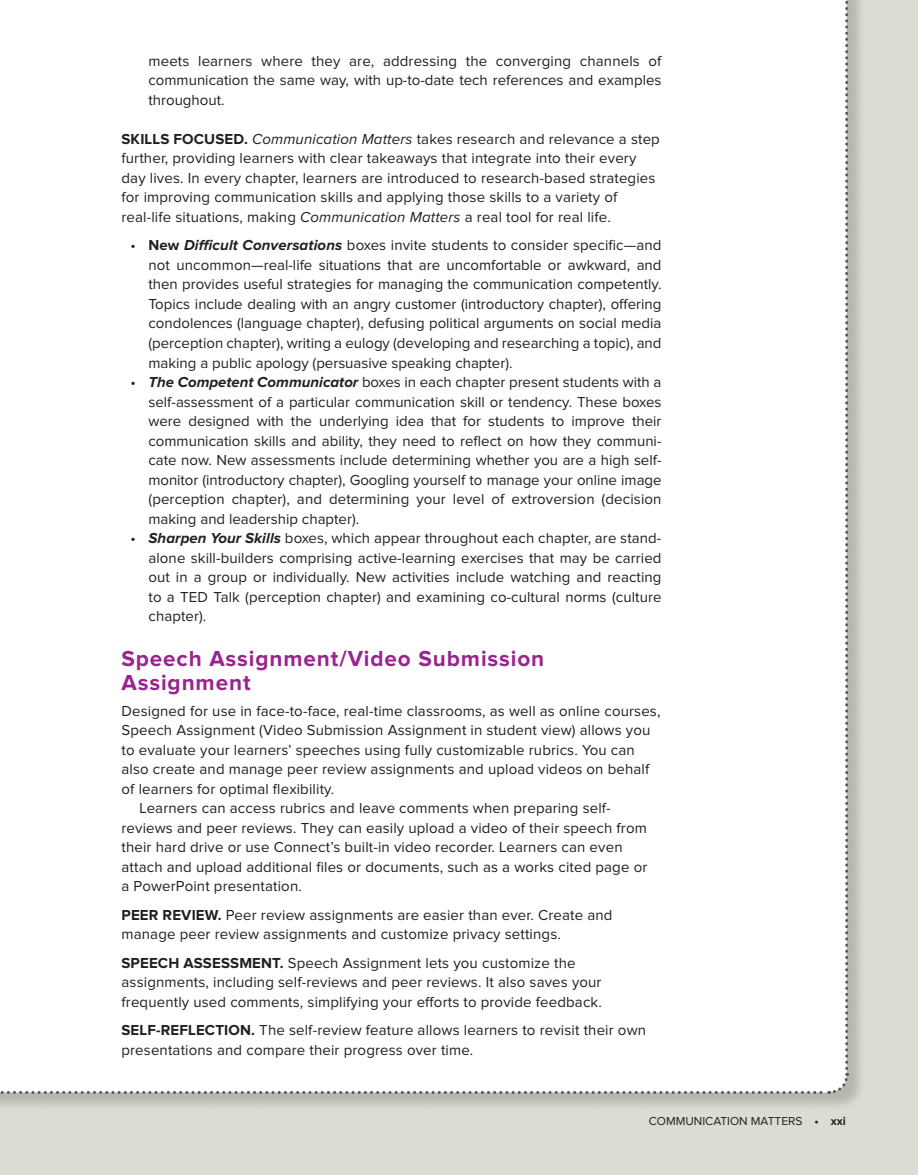
<style>
.page{position:relative;width:918px;height:1175px;background:#fff}
.page>*{position:absolute;margin:0;border:0;box-sizing:border-box;transform-origin:0 0}
.fwt_hb{font:700 22.5px/24px "Proxima Nova";letter-spacing:.04em;color:#99248e}
.fwt_ct{font:15px/19.5px "Proxima Nova";letter-spacing:.01em;color:#231f20}
.t1{font:12px "Proxima Nova";color:#231f20}
.s1{font-weight:700}
.s2{font-style:italic}
.s3{font-weight:700;font-style:italic}
</style>
<div class="page">
<div style="left:0;top:0;width:918px;height:1174px;background:#dcdcd2"></div>
<div style="left:0;top:0;width:866px;height:1112px;background:#231f20;opacity:.2"></div>
<div style="left:0;top:0;width:850px;height:1095px;background:#fff"></div>
<p class="fwt_ct" style="left:148px;top:51px;width:515px;text-align:justify">meets learners where they are, addressing the converging channels of communication the same way, with up-to-date tech references and examples throughout.</p>
<p class="fwt_ct" style="left:122px;top:129px;width:540px"><span class="s1">SKILLS FOCUSED.</span> <span class="s2">Communication Matters</span> takes research and relevance a step further, providing learners with clear takeaways that integrate into their every day lives. In every chapter, learners are introduced to research-based strategies for improving communication skills and applying those skills to a variety of real-life situations, making <span class="s2">Communication Matters</span> a real tool for real life.</p>
<p class="fwt_ct" style="left:148px;top:236px;width:515px;text-align:justify;text-indent:-18px">• <span class="s1">New</span> <span class="s3">Difficult Conversations</span> boxes invite students to consider specific—and not uncommon—real-life situations that are uncomfortable or awkward, and then provides useful strategies for managing the communication competently.<br>Topics include dealing with an angry customer (introductory chapter), offering condolences (language chapter), defusing political arguments on social media (perception chapter), writing a eulogy (developing and researching a topic), and making a public apology (persuasive speaking chapter).</p>
<p class="fwt_ct" style="left:148px;top:372px;width:515px;text-align:justify;text-indent:-18px">• <span class="s3">The Competent Communicator</span> boxes in each chapter present students with a self-assessment of a particular communication skill or tendency. These boxes were designed with the underlying idea that for students to improve their communication skills and ability, they need to reflect on how they communi&shy;cate now. New assessments include determining whether you are a high self&shy;monitor (introductory chapter), Googling yourself to manage your online image (perception chapter), and determining your level of extroversion (decision making and leadership chapter).</p>
<p class="fwt_ct" style="left:148px;top:528px;width:515px;text-align:justify;text-indent:-18px">• <span class="s3">Sharpen Your Skills</span> boxes, which appear throughout each chapter, are stand&shy;alone skill-builders comprising active-learning exercises that may be carried out in a group or individually. New activities include watching and reacting to a TED Talk (perception chapter) and examining co-cultural norms (culture chapter).</p>
<p class="fwt_hb" style="left:122px;top:647px;width:424px">Speech Assignment/Video Submission<br>Assignment</p>
<p class="fwt_ct" style="left:122px;top:701px;width:541px">Designed for use in face-to-face, real-time classrooms, as well as online courses, Speech Assignment (Video Submission Assignment in student view) allows you to evaluate your learners’ speeches using fully customizable rubrics. You can also create and manage peer review assignments and upload videos on behalf of learners for optimal flexibility.</p>
<p class="fwt_ct" style="left:122px;top:798px;width:527px;text-indent:18px">Learners can access rubrics and leave comments when preparing self&shy;reviews and peer reviews. They can easily upload a video of their speech from their hard drive or use Connect’s built-in video recorder. Learners can even attach and upload additional files or documents, such as a works cited page or a PowerPoint presentation.</p>
<p class="fwt_ct" style="left:122px;top:905px;width:492px"><span class="s1">PEER REVIEW.</span> Peer review assignments are easier than ever. Create and manage peer review assignments and customize privacy settings.</p>
<p class="fwt_ct" style="left:122px;top:953px;width:482px"><span class="s1">SPEECH ASSESSMENT.</span> Speech Assignment lets you customize the assignments, including self-reviews and peer reviews. It also saves your frequently used comments, simplifying your efforts to provide feedback.</p>
<p class="fwt_ct" style="left:122px;top:1020px;width:526px"><span class="s1">SELF-REFLECTION.</span> The self-review feature allows learners to revisit their own presentations and compare their progress over time.</p>
<p class="t1" style="left:649px;top:1114px;width:199px">COMMUNICATION MATTERS <span class="s1">• xxi</span></p>
</div>
